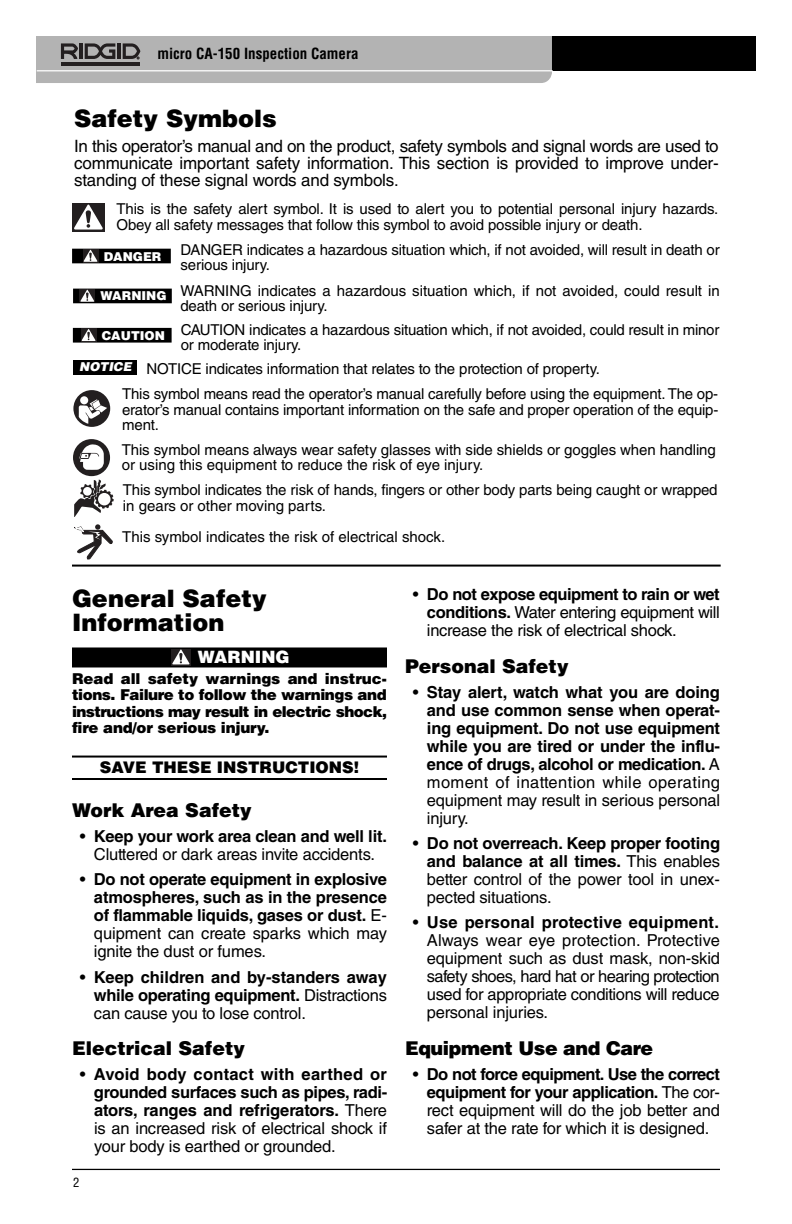
<style>
.page{position:relative;width:792px;height:1224px;background:#fff}
.page>*{position:absolute;margin:0;border:0;box-sizing:border-box;transform-origin:0 0}
.t1{font:900 24px/24px "Helvetica LT Std";color:#000}
.t2{font:900 19px "Helvetica LT Std";color:#000}
.t3{font:900 19px "Helvetica LT Std";letter-spacing:-.02em;color:#000}
.t4{font:17px/17px "Helvetica LT Std";letter-spacing:-.01em;color:#000;text-align:justify}
.t5{font:900 17px "Helvetica LT Std";color:#fff}
.t6{font:700 16.4px/18px "Helvetica LT Std";letter-spacing:-.015em;color:#000;text-align:justify}
.t7{font:16.4px/18px "Helvetica LT Std";letter-spacing:-.01em;color:#000;text-align:justify}
.t8{font:900 16px "Helvetica LT Std";color:#000}
.t9{font:15px/15.4px "Helvetica LT Std";letter-spacing:-.01em;color:#000}
.t10{font:900 15px/16.4px "Helvetica LT Std";letter-spacing:-.04em;color:#000;text-align:justify}
.t11{font:700 condensed 15px "Helvetica LT Std";color:#000}
.t12{font:condensed 12.6px "Helvetica LT Std";color:#000}
.t13{font:900 12.2px "Helvetica LT Std";color:#fff}
.t14{font:italic 900 12.2px "Helvetica LT Std";color:#fff}
.s1{font-size:16.4px}
.s2{font-weight:700}
.s3{font-weight:400}
</style>
<div class="page">
<div style="left:403px;top:37px;width:353px;height:34px;background:#000"></div>
<hr style="left:72px;top:565px;width:649px;height:2px;background:#000">
<hr style="left:72px;top:1169px;width:648px;height:1px;background:#000">
<svg style="left:36px;top:36px;width:516px;height:47px;background:#adadad"></svg>
<hr style="left:37px;top:70px;width:516px;height:1px;background:#fff">
<div style="left:72px;top:647px;width:315px;height:20px;background:#000"></div>
<hr style="left:72px;top:756px;width:315px;height:2px;background:#000">
<hr style="left:72px;top:778px;width:315px;height:2px;background:#000">
<svg style="left:171px;top:649px;width:19px;height:16px"></svg>
<svg style="left:172px;top:649px;width:18px;height:15px"></svg>
<svg style="left:73px;top:439px;width:41px;height:77px"></svg>
<svg style="left:74px;top:524px;width:38px;height:35px"></svg>
<svg style="left:73px;top:390px;width:37px;height:37px"></svg>
<svg style="left:104px;top:203px;width:1px;height:29px"></svg>
<div style="left:72px;top:203px;width:32px;height:29px;background:#231f20"></div>
<svg style="left:74px;top:205px;width:29px;height:25px"></svg>
<div style="left:73px;top:360px;width:64px;height:14px;background:#000"></div>
<div style="left:72px;top:249px;width:99px;height:14px;background:#000"></div>
<svg style="left:83px;top:250px;width:15px;height:12px"></svg>
<div style="left:73px;top:289px;width:99px;height:14px;background:#000"></div>
<div style="left:80px;top:290px;width:15px;height:12px;background:#231f20"></div>
<svg style="left:80px;top:290px;width:14px;height:12px"></svg>
<div style="left:73px;top:328px;width:99px;height:15px;background:#000"></div>
<div style="left:81px;top:329px;width:15px;height:12px;background:#231f20"></div>
<svg style="left:82px;top:329px;width:14px;height:12px"></svg>
<p class="t11" style="left:157px;top:48px;width:203px">micro CA-150 Inspection Camera</p>
<h1 class="t1" style="left:74px;top:108px;width:204px">Safety Symbols</h1>
<p class="t4" style="left:74px;top:139px;width:646px">In this operator’s manual and on the product, safety symbols and signal words are used to communicate important safety information. This section is provided to improve under&shy;standing of these signal words and symbols<span class="s1">.</span></p>
<p class="t9" style="left:117px;top:203px;width:603px">This is the safety alert symbol. It is used to alert you to potential personal injury hazards.<br>Obey all safety messages that follow this symbol to avoid possible injury or death.</p>
<p class="t9" style="left:181px;top:243px;width:541px">DANGER indicates a hazardous situation which, if not avoided, will result in death or serious injury.</p>
<p class="t9" style="left:180px;top:284px;width:541px">WARNING indicates a hazardous situation which, if not avoided, could result in death or serious injury.</p>
<p class="t9" style="left:181px;top:324px;width:540px">CAUTION indicates a hazardous situation which, if not avoided, could result in minor or moderate injury.</p>
<p class="t9" style="left:122px;top:357px;width:598px;line-height:25.2px;text-indent:24px">NOTICE indicates information that relates to the protection of property.<br>This symbol means read the operator’s manual carefully before using the equipment. The op-</p>
<p class="t9" style="left:122px;top:403px;width:598px">erator’s manual contains important information on the safe and proper operation of the equip&shy;ment.</p>
<p class="t9" style="left:122px;top:443px;width:596px">This symbol means always wear safety glasses with side shields or goggles when handling or using this equipment to reduce the risk of eye injury.</p>
<p class="t9" style="left:123px;top:484px;width:596px">This symbol indicates the risk of hands, fingers or other body parts being caught or wrapped in gears or other moving parts.</p>
<p class="t9" style="left:122px;top:531px;width:324px">This symbol indicates the risk of electrical shock.</p>
<p class="t13" style="left:104px;top:252px;width:59px">DANGER</p>
<p class="t13" style="left:101px;top:292px;width:68px">WARNING</p>
<p class="t13" style="left:102px;top:331px;width:65px">CAUTION</p>
<p class="t14" style="left:79px;top:362px;width:54px">NOTICE</p>
<h1 class="t1" style="left:72px;top:589px;width:196px">General Safety<br>Information</h1>
<p class="t5" style="left:198px;top:651px;width:93px">WARNING</p>
<p class="t10" style="left:72px;top:672px;width:317px">Read all safety warnings and instruc&shy;tions. Failure to follow the warnings and instructions may result in electric shock, fire and/or serious injury.</p>
<p class="t8" style="left:100px;top:762px;width:261px">SAVE THESE INSTRUCTIONS!</p>
<p class="t2" style="left:72px;top:803px;width:181px">Work Area Safety</p>
<p class="t7" style="left:80px;top:829px;width:309px;text-align:center">• <span class="s2">Keep your work area clean and well lit.<br></span>Cluttered or dark areas invite accidents.</p>
<p class="t6" style="left:94px;top:872px;width:295px;text-indent:-14px"><span class="s3">•</span> Do not operate equipment in explosive atmospheres, such as in the presence of flammable liquids, gases or dust. <span class="s3">E - quip ment can create sparks which may ignite the dust or fumes.</span></p>
<p class="t6" style="left:94px;top:970px;width:294px;text-indent:-14px"><span class="s3">•</span> Keep children and by-standers a way while operating equipment. <span class="s3">Distrac tions can cause you to lose control.</span></p>
<p class="t2" style="left:72px;top:1041px;width:175px">Electrical Safety</p>
<p class="t6" style="left:94px;top:1067px;width:295px;text-indent:-14px"><span class="s3">•</span> Avoid body contact with earthed or ground ed surfaces such as pipes, radi&shy;ators, ranges and refrigerators. <span class="s3">There is an increased risk of electrical shock if your body is earthed or grounded.</span></p>
<p class="t12" style="left:73px;top:1178px;width:8px">2</p>
<p class="t7" style="left:427px;top:587px;width:294px;text-indent:-14px">• <span class="s2">Do not expose equipment to rain or wet conditions.</span> Water en tering equipment will increase the risk of electrical shock.</p>
<p class="t2" style="left:405px;top:659px;width:165px">Personal Safety</p>
<p class="t6" style="left:427px;top:685px;width:295px;text-indent:-14px"><span class="s3">•</span> Stay alert, watch what you are doing and use common sense when operat&shy;ing equipment. Do not use equipment while you are tired or under the influ&shy;ence of drugs, alcohol or medication. <span class="s3">A moment of inattention while operating equipment may result in serious personal injury.</span></p>
<p class="t7" style="left:427px;top:836px;width:295px;text-indent:-14px">• <span class="s2">Do not overreach. Keep proper footing and balance at all times.</span> This enables better control of the power tool in unex&shy;pected situations.</p>
<p class="t7" style="left:427px;top:915px;width:295px;text-indent:-14px">• <span class="s2">Use personal protective equipment.<br></span>Always wear eye protection. Protective equipment such as dust mask, non-skid safety shoes, hard hat or hearing protection used for appropriate conditions will reduce personal injuries.</p>
<p class="t3" style="left:405px;top:1041px;width:250px">Equipment Use and Care</p>
<p class="t7" style="left:427px;top:1067px;width:295px;text-indent:-14px">• <span class="s2">Do not force equipment. Use the correct equipment for your application.</span> The cor&shy;rect equipment will do the job better and safer at the rate for which it is designed.</p>
</div>
